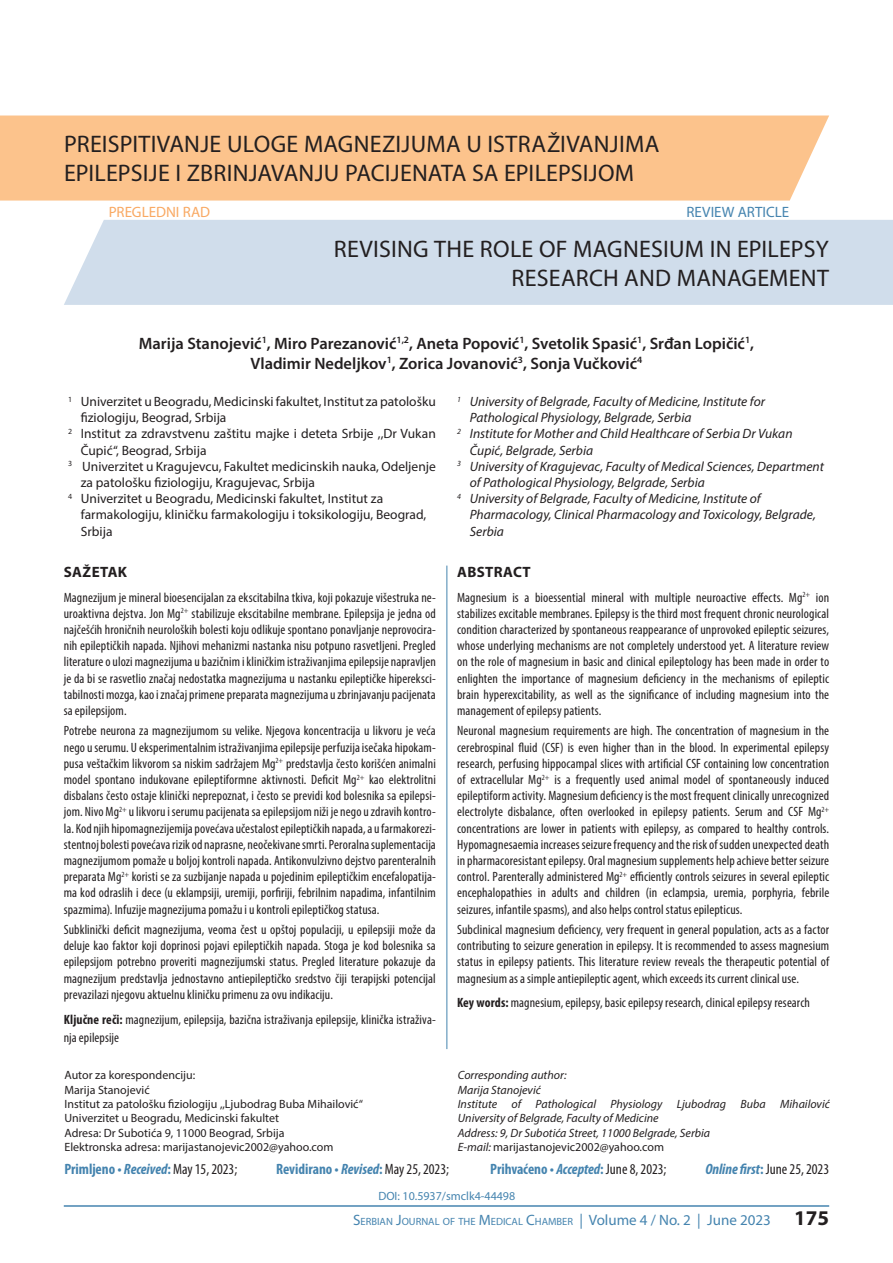
<style>
.page{position:relative;width:893px;height:1263px;background:#fff}
.page>*{position:absolute;margin:0;border:0;box-sizing:border-box;transform-origin:0 0}
.t1{font:24px/28.8px "Myriad Pro";letter-spacing:.01em;color:#231f20;text-align:right}
.t2{font:600 16.5px/19.8px "Myriad Pro";color:#231f20;text-align:center}
.t3{font:700 condensed 15px "Myriad Pro";letter-spacing:-.005em;color:#4584af}
.t4{font:italic 700 condensed 15px "Myriad Pro";letter-spacing:-.005em;color:#4584af}
.t5{font:700 15px "Myriad Pro";letter-spacing:.02em;color:#231f20}
.t6{font:15px "Myriad Pro";letter-spacing:.005em;color:#4584af}
.t7{font:15px "Myriad Pro";color:#f9a963}
.t8{font:condensed 13.5px/16.2px "Myriad Pro";letter-spacing:.005em;color:#231f20;text-align:justify}
.t9{font:13.5px "Myriad Pro";color:#231f20}
.t10{font:italic 13.5px "Myriad Pro";color:#231f20}
.t11{font:12px/14.4px "Myriad Pro";color:#231f20}
.t12{font:italic 12px/14.4px "Myriad Pro";color:#231f20}
.t13{font:12px "Myriad Pro";color:#4584af}
.t14{font:10.5px "Myriad Pro";color:#4584af}
.s1{font-weight:700}
.s2{font-style:normal}
.s3{font-style:italic}
.s4{font-weight:400;color:#231f20}
.s5{font-weight:400;font-style:normal;color:#231f20}
.s6{font-size:15px}
.s7{font-weight:700;font-size:21px;color:#231f20}
</style>
<div class="page">
<hr style="left:64px;top:1205px;width:765px;height:2px;background:#4584af">
<div style="left:0;top:116px;width:829px;height:85px;background:#fcc38c"></div>
<div style="left:64px;top:220px;width:829px;height:85px;background:#d0ddeb"></div>
<hr style="left:447px;top:566px;width:1px;height:483px;background:#4584af">
<h1 class="t1" style="left:64px;top:129px;width:597px;text-align:left">PREISPITIVANJE ULOGE MAGNEZIJUMA U ISTRAŽIVANJIMA<br>EPILEPSIJE I ZBRINJAVANJU PACIJENATA SA EPILEPSIJOM</h1>
<p class="t7" style="left:109px;top:203px;width:103px">PREGLEDNI RAD</p>
<p class="t6" style="left:686px;top:203px;width:104px">REVIEW ARTICLE</p>
<h1 class="t1" style="left:334px;top:234px;width:497px">REVISING THE ROLE OF MAGNESIUM IN EPILEPSY<br>RESEARCH AND MANAGEMENT</h1>
<p class="t2" style="left:139px;top:333px;width:617px">Marija Stanojević<sup>1</sup>, Miro Parezanović<sup>1,2</sup>, Aneta Popović<sup>1</sup>, Svetolik Spasić<sup>1</sup>, Srđan Lopičić<sup>1</sup>,<br>Vladimir Nedeljkov<sup>1</sup>, Zorica Jovanović<sup>3</sup>, Sonja Vučković<sup>4</sup></p>
<p class="t9" style="left:68px;top:393px;width:369px"><sup>1</sup> Univerzitet u Beogradu, Medicinski fakultet, Institut za patološku</p>
<p class="t9" style="left:81px;top:409px;width:147px">fiziologiju, Beograd, Srbija</p>
<p class="t9" style="left:68px;top:426px;width:369px"><sup>2</sup> Institut za zdravstvenu zaštitu majke i deteta Srbije ,,Dr Vukan</p>
<p class="t9" style="left:81px;top:442px;width:127px">Čupić“, Beograd, Srbija</p>
<p class="t9" style="left:68px;top:458px;width:369px"><sup>3</sup> Univerzitet u Kragujevcu, Fakultet medicinskih nauka, Odeljenje</p>
<p class="t9" style="left:81px;top:474px;width:236px">za patološku fiziologiju, Kragujevac, Srbija</p>
<p class="t9" style="left:68px;top:490px;width:317px"><sup>4</sup> Univerzitet u Beogradu, Medicinski fakultet, Institut za</p>
<p class="t9" style="left:81px;top:507px;width:347px">farmakologiju, kliničku farmakologiju i toksikologiju, Beograd,</p>
<p class="t9" style="left:81px;top:523px;width:33px">Srbija</p>
<p class="t10" style="left:457px;top:393px;width:309px"><sup>1</sup> University of Belgrade, Faculty of Medicine, Institute for</p>
<p class="t10" style="left:470px;top:409px;width:223px">Pathological Physiology, Belgrade, Serbia</p>
<p class="t10" style="left:457px;top:426px;width:337px"><sup>2</sup> Institute for Mother and Child Healthcare of Serbia Dr Vukan</p>
<p class="t10" style="left:470px;top:442px;width:125px">Čupić, Belgrade, Serbia</p>
<p class="t10" style="left:457px;top:458px;width:368px"><sup>3</sup> University of Kragujevac, Faculty of Medical Sciences, Department</p>
<p class="t10" style="left:470px;top:474px;width:237px">of Pathological Physiology, Belgrade, Serbia</p>
<p class="t10" style="left:457px;top:490px;width:305px"><sup>4</sup> University of Belgrade, Faculty of Medicine, Institute of</p>
<p class="t10" style="left:470px;top:507px;width:348px">Pharmacology, Clinical Pharmacology and Toxicology, Belgrade,</p>
<p class="t10" style="left:470px;top:523px;width:36px">Serbia</p>
<p class="t5" style="left:457px;top:562px;width:75px">ABSTRACT</p>
<p class="t8" style="left:457px;top:589px;width:374px">Magnesium is a bioessential mineral with multiple neuroactive effects. Mg<sup>2+</sup> ion stabilizes excitable membranes. Epilepsy is the third most frequent chronic neurological condition characterized by spontaneous reappearance of unprovoked epileptic seizures, whose underlying mechanisms are not completely understood yet. A literature review on the role of magnesium in basic and clinical epileptology has been made in order to enlighten the importance of magnesium deficiency in the mechanisms of epileptic brain hyperexcitability, as well as the significance of including magnesium into the management of epilepsy patients.</p>
<p class="t8" style="left:457px;top:723px;width:374px">Neuronal magnesium requirements are high. The concentration of magnesium in the cerebrospinal fluid (CSF) is even higher than in the blood. In experimental epilepsy research, perfusing hippocampal slices with artificial CSF containing low concentration of extracellular Mg<sup>2+</sup> is a frequently used animal model of spontaneously induced epileptiform activity. Magnesium deficiency is the most frequent clinically unrecognized electrolyte disbalance, often overlooked in epilepsy patients. Serum and CSF Mg<sup>2+ </sup>concentrations are lower in patients with epilepsy, as compared to healthy controls.<br>Hypomagnesaemia increases seizure frequency and the risk of sudden unexpected death in pharmacoresistant epilepsy. Oral magnesium supplements help achieve better seizure control. Parenterally administered Mg<sup>2+</sup> efficiently controls seizures in several epileptic encephalopathies in adults and children (in eclampsia, uremia, porphyria, febrile seizures, infantile spasms), and also helps control status epilepticus.</p>
<p class="t8" style="left:457px;top:921px;width:374px">Subclinical magnesium deficiency, very frequent in general population, acts as a factor contributing to seizure generation in epilepsy. It is recommended to assess magnesium status in epilepsy patients. This literature review reveals the therapeutic potential of magnesium as a simple antiepileptic agent, which exceeds its current clinical use.</p>
<p class="t8" style="left:457px;top:995px;width:354px"><span class="s1">Key words:</span> magnesium, epilepsy, basic epilepsy research, clinical epilepsy research</p>
<p class="t5" style="left:64px;top:562px;width:65px">SAŽETAK</p>
<p class="t8" style="left:64px;top:589px;width:374px">Magnezijum je mineral bioesencijalan za ekscitabilna tkiva, koji pokazuje višestruka ne&shy;uroaktivna dejstva. Jon Mg<sup>2+</sup> stabilizuje ekscitabilne membrane. Epilepsija je jedna od najčešćih hroničnih neuroloških bolesti koju odlikuje spontano ponavljanje neprovocira&shy;nih epileptičkih napada. Njihovi mehanizmi nastanka nisu potpuno rasvetljeni. Pregled literature o ulozi magnezijuma u bazičnim i kliničkim istraživanjima epilepsije napravljen je da bi se rasvetlio značaj nedostatka magnezijuma u nastanku epileptičke hipereksci&shy;tabilnosti mozga, kao i značaj primene preparata magnezijuma u zbrinjavanju pacijenata sa epilepsijom.</p>
<p class="t8" style="left:64px;top:723px;width:374px">Potrebe neurona za magnezijumom su velike. Njegova koncentracija u likvoru je veća nego u serumu. U eksperimentalnim istraživanjima epilepsije perfuzija isečaka hipokam&shy;pusa veštačkim likvorom sa niskim sadržajem Mg<sup>2+</sup> predstavlja često korišćen animalni model spontano indukovane epileptiformne aktivnosti. Deficit Mg<sup>2+</sup> kao elektrolitni disbalans često ostaje klinički neprepoznat, i često se previdi kod bolesnika sa epilepsi&shy;jom. Nivo Mg<sup>2+</sup> u likvoru i serumu pacijenata sa epilepsijom niži je nego u zdravih kontro&shy;la. Кod njih hipomagnezijemija povećava učestalost epileptičkih napada, a u farmakorezi&shy;stentnoj bolesti povećava rizik od naprasne, neočekivane smrti. Peroralna suplementacija magnezijumom pomaže u boljoj kontroli napada. Antikonvulzivno dejstvo parenteralnih preparata Mg<sup>2+</sup> koristi se za suzbijanje napada u pojedinim epileptičkim encefalopatija&shy;ma kod odraslih i dece (u eklampsiji, uremiji, porfiriji, febrilnim napadima, infantilnim spazmima). Infuzije magnezijuma pomažu i u kontroli epileptičkog statusa.</p>
<p class="t8" style="left:64px;top:921px;width:374px">Subklinički deficit magnezijuma, veoma čest u opštoj populaciji, u epilepsiji može da deluje kao faktor koji doprinosi pojavi epileptičkih napada. Stoga je kod bolesnika sa epilepsijom potrebno proveriti magnezijumski status. Pregled literature pokazuje da magnezijum predstavlja jednostavno antiepileptičko sredstvo čiji terapijski potencijal prevazilazi njegovu aktuelnu kliničku primenu za ovu indikaciju.</p>
<p class="t8" style="left:64px;top:1010px;width:374px;line-height:18px"><span class="s1">Ključne reči:</span> magnezijum, epilepsija, bazična istraživanja epilepsije, klinička istraživa&shy;nja epilepsije</p>
<p class="t11" style="left:64px;top:1068px;width:300px">Autor za korespondenciju:<br>Marija Stanojević<br>Institut za patološku fiziologiju ,,Ljubodrag Buba Mihailović“ Univerzitet u Beogradu, Medicinski fakultet<br>Adresa: Dr Subotića 9, 11000 Beograd, Srbija<br>Elektronska adresa: marijastanojevic2002@yahoo.com</p>
<p class="t12" style="left:458px;top:1068px;width:374px">Corresponding author:<br>Marija Stanojević<br>Institute of Pathological Physiology Ljubodrag Buba Mihailović University of Belgrade, Faculty of Medicine<br>Address: 9, Dr Subotića Street, 11000 Belgrade, Serbia<br>E-mail: <span class="s2">marijastanojevic2002@yahoo.com</span></p>
<p class="t3" style="left:64px;top:1159px;width:174px">Primljeno • <span class="s3">Received</span>: <span class="s4">May 15, 2023;</span></p>
<p class="t3" style="left:276px;top:1159px;width:174px">Revidirano • <span class="s3">Revised</span>:<span class="s4">May 25, 2023;</span></p>
<p class="t3" style="left:490px;top:1159px;width:178px">Prihvaćeno • <span class="s3">Accepted</span>: <span class="s4">June 8, 2023;</span></p>
<p class="t4" style="left:705px;top:1161px;width:125px">Online first<span class="s2">:</span> <span class="s5">June 25, 2023</span></p>
<p class="t13" style="left:378px;top:1188px;width:138px">DOI: 10.5937/smclk4-44498</p>
<p class="t14" style="left:353px;top:1215px;width:477px"><span class="s6">S</span>ERBIAN <span class="s6">J</span>OURNAL OF THE <span class="s6">M</span> EDICAL <span class="s6">C</span>HAMBER <span class="s6">| Volume 4 / No. 2 | June 2023</span> <span class="s7">175</span></p>
</div>
